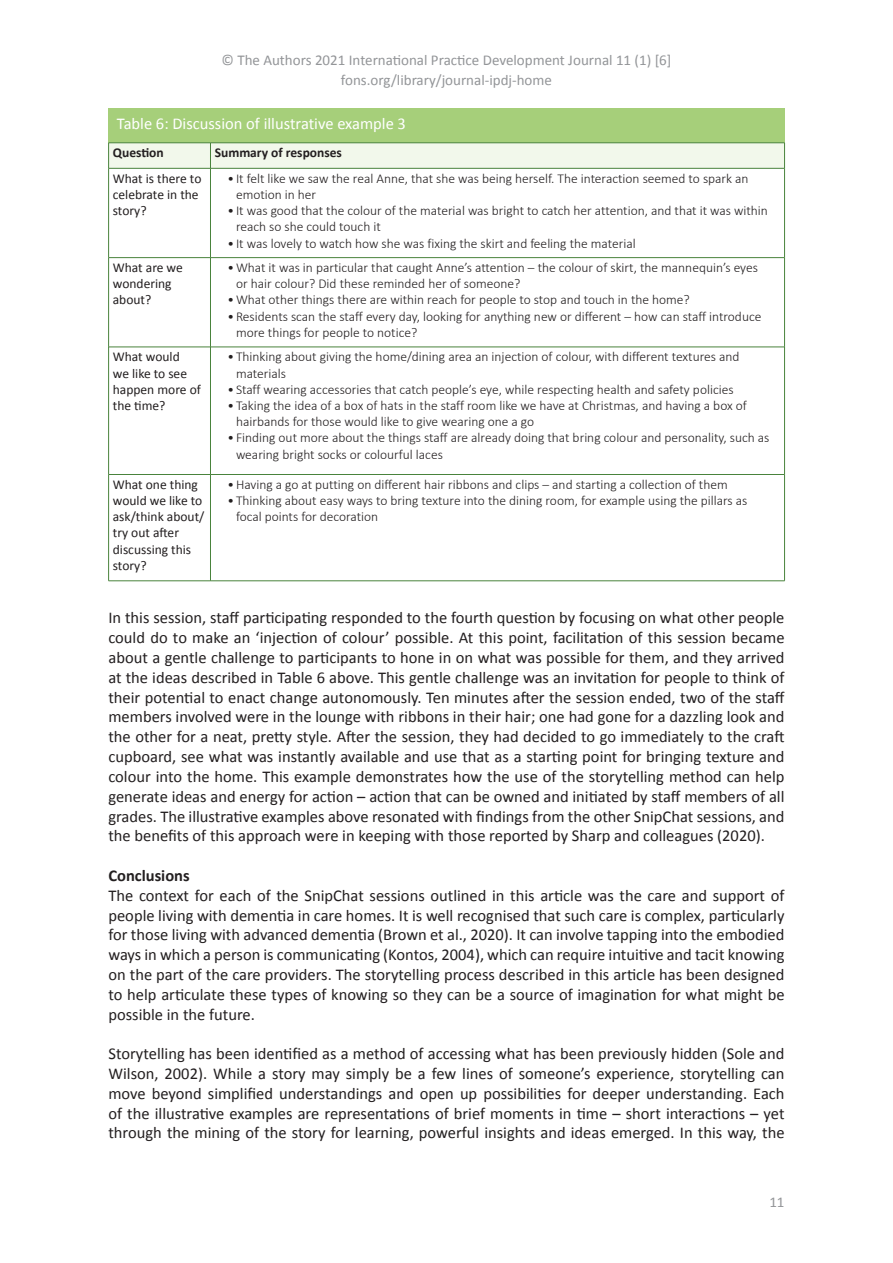
<style>
.page{position:relative;width:893px;height:1263px;background:#fff}
.page>*{position:absolute;margin:0;border:0;box-sizing:border-box;transform-origin:0 0}
.t1{font:16.5px/19.8px "Calibri";color:#231f20;text-align:justify}
.t2{font:16.5px "Calibri";color:#fff}
.t3{font:700 16.5px "Calibri";color:#231f20}
.t4{font:15px/19.8px "Calibri";color:#939598;text-align:center}
.t5{font:300 13.5px/16.2px "Calibri";color:#231f20}
.t6{font:13.5px/16.2px "Calibri";color:#231f20}
.t7{font:700 13.5px "Calibri";color:#231f20}
</style>
<div class="page">
<div style="left:108px;top:108px;width:676px;height:35px;background:#a6cf7a"></div>
<svg style="left:108px;top:143px;width:677px;height:25px;background:#edf5e6"></svg>
<hr style="left:109px;top:168px;width:101px;height:1px;background:#49833c">
<hr style="left:108px;top:168px;width:1px;height:90px;background:#49833c">
<hr style="left:210px;top:168px;width:575px;height:1px;background:#49833c">
<hr style="left:210px;top:168px;width:1px;height:90px;background:#49833c">
<hr style="left:784px;top:168px;width:1px;height:90px;background:#49833c">
<hr style="left:109px;top:257px;width:101px;height:1px;background:#49833c">
<hr style="left:108px;top:258px;width:1px;height:89px;background:#49833c">
<hr style="left:210px;top:257px;width:575px;height:1px;background:#49833c">
<hr style="left:210px;top:258px;width:1px;height:89px;background:#49833c">
<hr style="left:784px;top:258px;width:1px;height:89px;background:#49833c">
<hr style="left:109px;top:347px;width:101px;height:1px;background:#49833c">
<hr style="left:108px;top:347px;width:1px;height:127px;background:#49833c">
<hr style="left:210px;top:347px;width:575px;height:1px;background:#49833c">
<hr style="left:210px;top:347px;width:1px;height:127px;background:#49833c">
<hr style="left:784px;top:347px;width:1px;height:127px;background:#49833c">
<hr style="left:109px;top:474px;width:101px;height:1px;background:#49833c">
<hr style="left:108px;top:475px;width:1px;height:106px;background:#49833c">
<hr style="left:210px;top:474px;width:575px;height:1px;background:#49833c">
<hr style="left:210px;top:475px;width:1px;height:106px;background:#49833c">
<hr style="left:784px;top:475px;width:1px;height:106px;background:#49833c">
<hr style="left:109px;top:580px;width:101px;height:1px;background:#49833c">
<hr style="left:210px;top:580px;width:575px;height:1px;background:#49833c">
<p class="t4" style="left:221px;top:50px;width:452px">© The Authors 2021 International Practice Development Journal 11 (1) [6] fons.org/library/journal-ipdj-home</p>
<p class="t2" style="left:117px;top:112px;width:291px">Table 6: Discussion of illustrative example 3</p>
<p class="t7" style="left:113px;top:143px;width:52px">Question</p>
<p class="t7" style="left:215px;top:143px;width:129px">Summary of responses</p>
<p class="t6" style="left:113px;top:170px;width:90px">What is there to celebrate in the story?</p>
<p class="t5" style="left:236px;top:170px;width:514px;text-indent:-9px">• It felt like we saw the real Anne, that she was being herself. The interaction seemed to spark an emotion in her</p>
<p class="t5" style="left:236px;top:202px;width:533px;text-indent:-9px">• It was good that the colour of the material was bright to catch her attention, and that it was within reach so she could touch it</p>
<p class="t5" style="left:227px;top:235px;width:410px">• It was lovely to watch how she was fixing the skirt and feeling the material</p>
<p class="t6" style="left:113px;top:259px;width:72px">What are we wondering about?</p>
<p class="t5" style="left:236px;top:259px;width:523px;text-indent:-9px">•What it was in particular that caught Anne’s attention – the colour of skirt, the mannequin’s eyes or hair colour? Did these reminded her of someone?</p>
<p class="t5" style="left:227px;top:292px;width:464px">•What other things there are within reach for people to stop and touch in the home?</p>
<p class="t5" style="left:236px;top:308px;width:527px;text-indent:-9px">•Residents scan the staff every day, looking for anything new or different – how can staff introduce more things for people to notice?</p>
<p class="t6" style="left:113px;top:348px;width:90px">What would<br>we like to see happen more of the time?</p>
<p class="t5" style="left:236px;top:349px;width:505px;text-indent:-9px">• Thinking about giving the home/dining area an injection of colour, with different textures and materials</p>
<p class="t5" style="left:227px;top:381px;width:508px">• Staff wearing accessories that catch people’s eye, while respecting health and safety policies</p>
<p class="t5" style="left:236px;top:397px;width:512px;text-indent:-9px">• Taking the idea of a box of hats in the staff room like we have at Christmas, and having a box of hairbands for those would like to give wearing one a go</p>
<p class="t5" style="left:236px;top:430px;width:535px;text-indent:-9px">• Finding out more about the things staff are already doing that bring colour and personality, such as wearing bright socks or colourful laces</p>
<p class="t6" style="left:113px;top:476px;width:93px">What one thing would we like to ask/think about/ try out after discussing this story?</p>
<p class="t5" style="left:227px;top:476px;width:502px">•Having a go at putting on different hair ribbons and clips – and starting a collection of them</p>
<p class="t5" style="left:236px;top:492px;width:513px;text-indent:-9px">• Thinking about easy ways to bring texture into the dining room, for example using the pillars as focal points for decoration</p>
<p class="t1" style="left:108px;top:608px;width:678px">In this session, staff participating responded to the fourth question by focusing on what other people could do to make an ‘injection of colour’ possible. At this point, facilitation of this session became about a gentle challenge to participants to hone in on what was possible for them, and they arrived at the ideas described in Table 6 above. This gentle challenge was an invitation for people to think of their potential to enact change autonomously. Ten minutes after the session ended, two of the staff members involved were in the lounge with ribbons in their hair; one had gone for a dazzling look and the other for a neat, pretty style. After the session, they had decided to go immediately to the craft cupboard, see what was instantly available and use that as a starting point for bringing texture and colour into the home. This example demonstrates how the use of the storytelling method can help generate ideas and energy for action – action that can be owned and initiated by staff members of all grades. The illustrative examples above resonated with findings from the other SnipChat sessions, and the benefits of this approach were in keeping with those reported by Sharp and colleagues (2020).</p>
<p class="t3" style="left:108px;top:864px;width:83px">Conclusions</p>
<p class="t1" style="left:108px;top:885px;width:678px">The context for each of the SnipChat sessions outlined in this article was the care and support of people living with dementia in care homes. It is well recognised that such care is complex, particularly for those living with advanced dementia (Brown et al., 2020). It can involve tapping into the embodied ways in which a person is communicating (Kontos, 2004), which can require intuitive and tacit knowing on the part of the care providers. The storytelling process described in this article has been designed to help articulate these types of knowing so they can be a source of imagination for what might be possible in the future.</p>
<p class="t1" style="left:108px;top:1043px;width:678px">Storytelling has been identified as a method of accessing what has been previously hidden (Sole and Wilson, 2002). While a story may simply be a few lines of someone’s experience, storytelling can move beyond simplified understandings and open up possibilities for deeper understanding. Each of the illustrative examples are representations of brief moments in time – short interactions – yet through the mining of the story for learning, powerful insights and ideas emerged. In this way, the</p>
<p class="t4" style="left:769px;top:1192px;width:17px">11</p>
</div>
